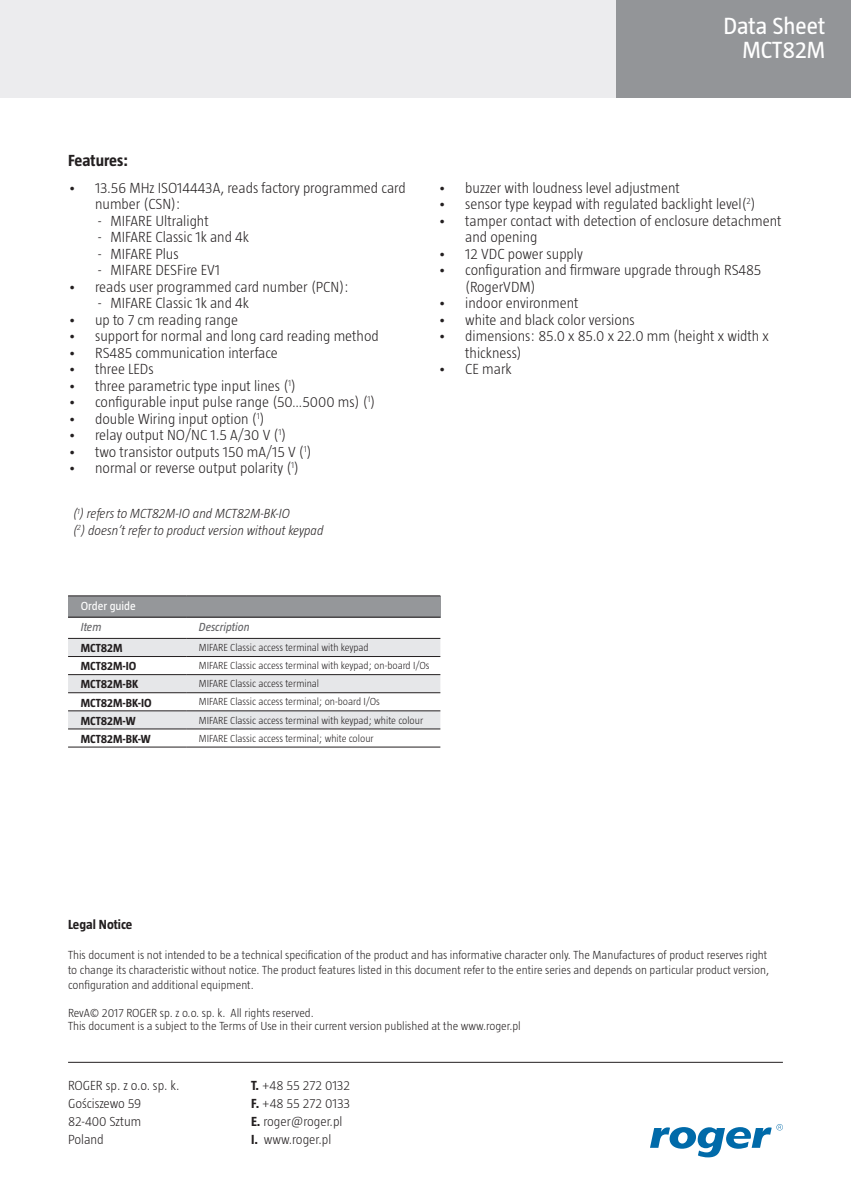
<style>
.page{position:relative;width:851px;height:1191px;background:#fff}
.page>*{position:absolute;margin:0;border:0;box-sizing:border-box;transform-origin:0 0}
.t1{font:300 24px/24px "Taz";color:#fff;text-align:right}
.t2{font:24px/24px "Taz";color:#fff;text-align:right}
.t3{font:700 16.5px "Taz";color:#231f20}
.t4{font:300 15px/16.5px "Taz";color:#231f20}
.t5{font:300 13.5px/18px "Taz";color:#231f20}
.t6{font:italic 300 13.5px/16.5px "Taz";color:#231f20}
.t7{font:700 13.5px "Taz";color:#231f20}
.t8{font:300 12px/15px "Taz";color:#231f20}
.t9{font:700 12px "Taz";color:#231f20}
.t10{font:italic 12px "Taz";color:#636366}
.t11{font:12px "Taz";color:#fff}
.t12{font:300 10.5px "Taz";color:#231f20}
.s1{font-weight:700}
</style>
<div class="page">
<div style="left:612px;top:0;width:238px;height:98px;background:#939598"></div>
<div style="left:0;top:0;width:615px;height:97px;background:#ececee"></div>
<svg style="left:650px;top:1124px;width:132px;height:33px"></svg>
<div style="left:68px;top:596px;width:372px;height:21px;background:#95979a"></div>
<svg style="left:68px;top:639px;width:372px;height:91px"></svg>
<hr style="left:68px;top:638px;width:118px;height:1px;background:#231f20">
<hr style="left:186px;top:638px;width:254px;height:1px;background:#231f20">
<hr style="left:68px;top:674px;width:118px;height:1px;background:#231f20">
<hr style="left:186px;top:674px;width:254px;height:1px;background:#231f20">
<hr style="left:68px;top:710px;width:118px;height:1px;background:#231f20">
<hr style="left:186px;top:710px;width:254px;height:1px;background:#231f20">
<hr style="left:68px;top:595px;width:118px;height:1px;background:#231f20">
<hr style="left:186px;top:595px;width:254px;height:1px;background:#231f20">
<hr style="left:68px;top:617px;width:118px;height:1px;background:#231f20">
<hr style="left:68px;top:656px;width:118px;height:1px;background:#231f20">
<hr style="left:186px;top:656px;width:254px;height:1px;background:#231f20">
<hr style="left:68px;top:692px;width:118px;height:1px;background:#231f20">
<hr style="left:186px;top:692px;width:254px;height:1px;background:#231f20">
<hr style="left:68px;top:728px;width:118px;height:1px;background:#231f20">
<hr style="left:186px;top:728px;width:254px;height:1px;background:#231f20">
<hr style="left:186px;top:617px;width:254px;height:1px;background:#231f20">
<hr style="left:68px;top:746px;width:118px;height:1px;background:#231f20">
<hr style="left:186px;top:746px;width:254px;height:1px;background:#231f20">
<hr style="left:68px;top:1062px;width:714px;height:1px;background:#231f20">
<h1 class="t2" style="left:723px;top:14px;width:103px">Data Sheet<br>MCT82M</h1>
<h1 class="t1" style="left:686px;top:20px;width:136px">Kontrolery serii<br>PRxx1</h1>
<p class="t3" style="left:68px;top:151px;width:62px">Features:</p>
<p class="t4" style="left:95px;top:179px;width:312px;text-indent:-27px">• 13.56 MHz ISO14443A, reads factory programmed card number (CSN):</p>
<p class="t4" style="left:98px;top:212px;width:112px">- MIFARE Ultralight</p>
<p class="t4" style="left:98px;top:229px;width:153px">- MIFARE Classic 1k and 4k</p>
<p class="t4" style="left:98px;top:245px;width:82px">- MIFARE Plus</p>
<p class="t4" style="left:98px;top:262px;width:123px">- MIFARE DESFire EV1</p>
<p class="t4" style="left:68px;top:278px;width:282px">• reads user programmed card number (PCN):</p>
<p class="t4" style="left:98px;top:295px;width:153px">- MIFARE Classic 1k and 4k</p>
<p class="t4" style="left:68px;top:311px;width:171px">• up to 7 cm reading range</p>
<p class="t4" style="left:68px;top:328px;width:312px">• support for normal and long card reading method</p>
<p class="t4" style="left:68px;top:344px;width:211px">• RS485 communication interface</p>
<p class="t4" style="left:68px;top:361px;width:87px">• three LEDs</p>
<p class="t4" style="left:68px;top:377px;width:229px">• three parametric type input lines (<sup>1</sup>)</p>
<p class="t4" style="left:68px;top:394px;width:308px">• configurable input pulse range (50…5000 ms) (<sup>1</sup>)</p>
<p class="t4" style="left:68px;top:410px;width:198px">• double Wiring input option (<sup>1</sup>)</p>
<p class="t4" style="left:68px;top:427px;width:219px">• relay output NO/NC 1.5 A/30 V (<sup>1</sup>)</p>
<p class="t4" style="left:68px;top:443px;width:245px">• two transistor outputs 150 mA/15 V (<sup>1</sup>)</p>
<p class="t4" style="left:68px;top:460px;width:232px">• normal or reverse output polarity (<sup>1</sup>)</p>
<p class="t6" style="left:73px;top:505px;width:252px">(<sup>1</sup>) refers to MCT82M-IO and MCT82M-BK-IO<br>(<sup>2</sup>) doesn’t refer to product version without keypad</p>
<p class="t4" style="left:438px;top:179px;width:243px">• buzzer with loudness level adjustment</p>
<p class="t4" style="left:438px;top:196px;width:319px">• sensor type keypad with regulated backlight level(<sup>2</sup>)</p>
<p class="t4" style="left:465px;top:212px;width:318px;text-indent:-27px">• tamper contact with detection of enclosure detachment and opening</p>
<p class="t4" style="left:438px;top:245px;width:146px">• 12 VDC power supply</p>
<p class="t4" style="left:465px;top:262px;width:297px;text-indent:-27px">• configuration and firmware upgrade through RS485 (RogerVDM)</p>
<p class="t4" style="left:438px;top:295px;width:142px">• indoor environment</p>
<p class="t4" style="left:438px;top:311px;width:198px">• white and black color versions</p>
<p class="t4" style="left:465px;top:328px;width:305px;text-indent:-27px">• dimensions: 85.0 x 85.0 x 22.0 mm (height x width x thickness)</p>
<p class="t4" style="left:438px;top:361px;width:75px">• CE mark</p>
<p class="t11" style="left:81px;top:599px;width:57px">Order guide</p>
<p class="t10" style="left:81px;top:620px;width:22px">Item</p>
<p class="t10" style="left:199px;top:620px;width:52px">Description</p>
<p class="t9" style="left:81px;top:641px;width:43px">MCT82M</p>
<p class="t12" style="left:199px;top:641px;width:171px">MIFARE Classic access terminal with keypad</p>
<p class="t9" style="left:81px;top:659px;width:57px">MCT82M-IO</p>
<p class="t12" style="left:199px;top:659px;width:232px">MIFARE Classic access terminal with keypad; on-board I/Os</p>
<p class="t9" style="left:81px;top:677px;width:59px">MCT82M-BK</p>
<p class="t12" style="left:199px;top:678px;width:122px">MIFARE Classic access terminal</p>
<p class="t9" style="left:81px;top:696px;width:72px">MCT82M-BK-IO</p>
<p class="t12" style="left:199px;top:696px;width:182px">MIFARE Classic access terminal; on-board I/Os</p>
<p class="t9" style="left:81px;top:714px;width:56px">MCT82M-W</p>
<p class="t12" style="left:199px;top:714px;width:226px">MIFARE Classic access terminal with keypad; white colour</p>
<p class="t9" style="left:81px;top:732px;width:72px">MCT82M-BK-W</p>
<p class="t12" style="left:199px;top:732px;width:176px">MIFARE Classic access terminal; white colour</p>
<p class="t7" style="left:68px;top:916px;width:66px">Legal Notice</p>
<p class="t8" style="left:68px;top:946px;width:702px">This document is not intended to be a technical specification of the product and has informative character only. The Manufactures of product reserves right to change its characteristic without notice. The product features listed in this document refer to the entire series and depends on particular product version, configuration and additional equipment.</p>
<p class="t8" style="left:68px;top:1006px;width:454px;line-height:13.2px">RevA© 2017 ROGER sp. z o.o. sp. k. All rights reserved.<br>This document is a subject to the Terms of Use in their current version published at the www.roger.pl</p>
<p class="t5" style="left:68px;top:1076px;width:113px">ROGER sp. z o.o. sp. k.<br>Gościszewo 59<br>82-400 Sztum<br>Poland</p>
<p class="t5" style="left:251px;top:1076px;width:101px"><span class="s1">T.</span> +48 55 272 0132<br><span class="s1">F.</span> +48 55 272 0133<br><span class="s1">E.</span> roger@roger.pl<br><span class="s1">I.</span> www.roger.pl</p>
</div>
